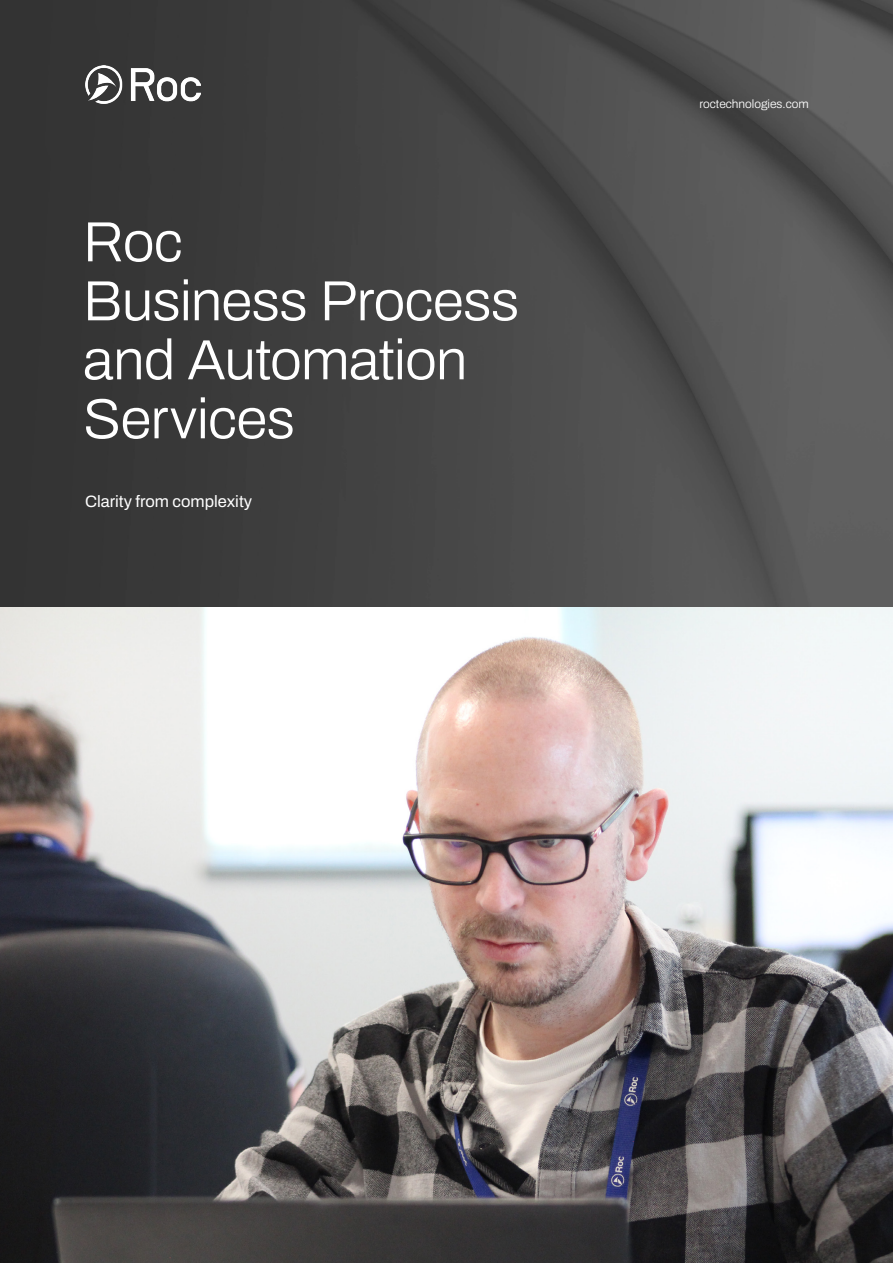
<style>
.page{position:relative;width:893px;height:1263px;background:#fff}
.page>*{position:absolute;margin:0;border:0;box-sizing:border-box;transform-origin:0 0}
.t1{font:300 56.7px/58.9px "Archivo";letter-spacing:-.01em;color:#fff}
.t2{font:16.5px "Archivo";color:#fff}
.t3{font:300 12px "Archivo";color:#fff}
</style>
<div class="page">
<img style="left:0;top:0;width:893px;height:607px">
<img style="left:0;top:607px;width:893px;height:656px">
<img style="left:85px;top:66px;width:115px;height:37px">
<p class="t1" style="left:83px;top:212px;width:438px">Roc<br>Business Process and Automation<br>Services</p>
<p class="t2" style="left:85px;top:489px;width:169px">Clarity from complexity</p>
<p class="t3" style="left:699px;top:95px;width:111px">roctechnologies.com</p>
</div>
